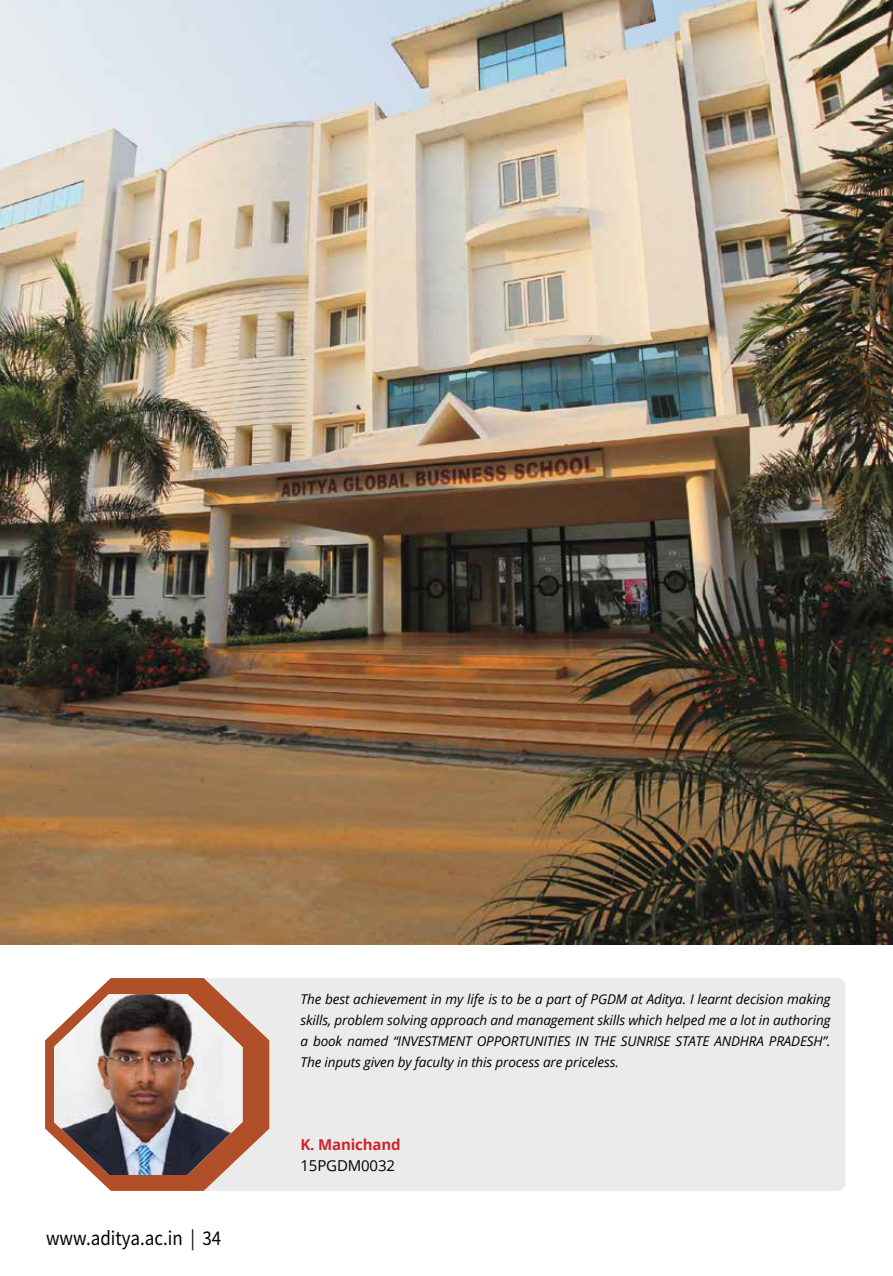
<style>
.page{position:relative;width:893px;height:1276px;background:#fff}
.page>*{position:absolute;margin:0;border:0;box-sizing:border-box;transform-origin:0 0}
.t1{font:21px "Source Sans Pro";color:#000;scale:.9 1}
.t2{font:700 15px "Open Sans";letter-spacing:-.01em;color:#d2232a}
.t3{font:15px "Open Sans";letter-spacing:-.01em;color:#000}
.t4{font:italic 13.5px/21px "Open Sans";letter-spacing:-.01em;color:#000;text-align:justify}
</style>
<div class="page">
<div style="left:172px;top:978px;width:673px;height:212px;background:#ebebec;border-radius:9px"></div>
<img style="left:0;top:0;width:893px;height:944px">
<svg style="left:45px;top:978px;width:224px;height:213px;fill:#b14f28"></svg>
<img style="left:54px;top:994px;width:188px;height:181px">
<h1 class="t1" style="left:46px;top:1224px;width:196px">www.aditya.ac.in | 34</h1>
<p class="t4" style="left:300px;top:988px;width:532px">The best achievement in my life is to be a part of PGDM at Aditya. I learnt decision making skills, problem solving approach and management skills which helped me a lot in authoring a book named “INVESTMENT OPPORTUNITIES IN THE SUNRISE STATE ANDHRA PRADESH”.<br>The inputs given by faculty in this process are priceless.</p>
<p class="t2" style="left:300px;top:1134px;width:102px">K. Manichand</p>
<p class="t3" style="left:300px;top:1155px;width:96px">15PGDM0032</p>
</div>
